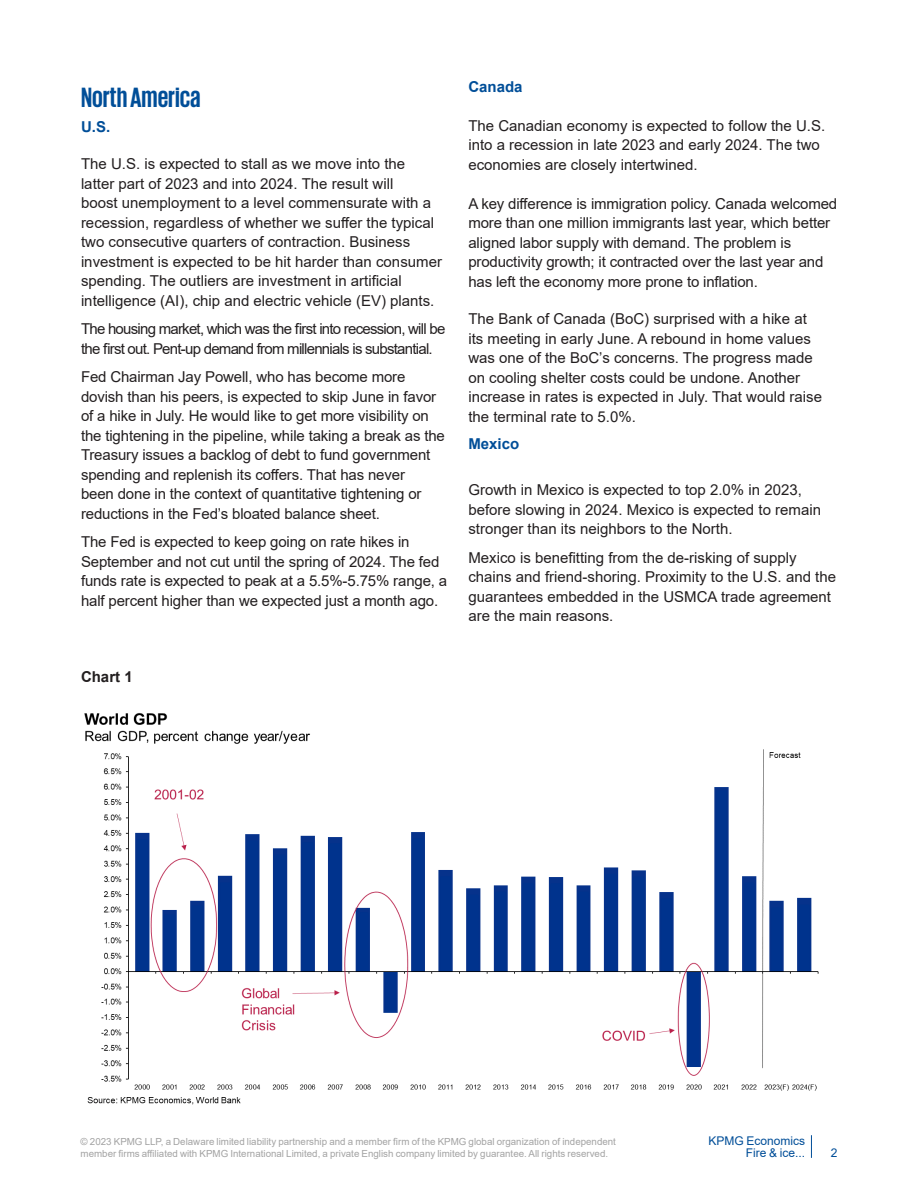
<style>
.page{position:relative;width:918px;height:1188px;background:#fff}
.page>*{position:absolute;margin:0;border:0;box-sizing:border-box;transform-origin:0 0}
.Bold_Subhead{font:700 28.5px "KPMG";color:#004e98}
.Bodycopy_10pt{font:15px/19.5px "Arial";color:#231f20}
.Subhead_10pt{font:15px/19.5px "Arial";letter-spacing:-.01em;color:#231f20}
.Bodycopy_10pt-2{font:15px/19.5px "Arial";letter-spacing:-.05em;color:#231f20}
.Subhead_10pt-2{font:700 15px "Arial";color:#004e98}
.Bodycopy_10pt-3{font:700 15px "Arial";color:#004e98}
.Bodycopy_10pt-4{font:700 15px "Arial";color:#231f20}
.t1{font:12px/12.8px "Arial";color:#004e98;text-align:right}
.t2{font:9.75px/12.8px "Arial";color:#a3a3a3}
</style>
<div class="page">
<img style="left:84px;top:713px;width:735px;height:392px">
<svg style="left:811px;top:1135px;width:1px;height:23px"></svg>
<p class="Bold_Subhead" style="left:81px;top:83px;width:121px">North America</p>
<p class="Subhead_10pt-2" style="left:81px;top:116px;width:31px">U.S.</p>
<p class="Bodycopy_10pt" style="left:81px;top:154px;width:363px">The U.S. is expected to stall as we move into the latter part of 2023 and into 2024. The result will<br>boost unemployment to a level commensurate with a recession, regardless of whether we suffer the typical two consecutive quarters of contraction. Business investment is expected to be hit harder than consumer spending. The outliers are investment in artificial intelligence (AI), chip and electric vehicle (EV) plants.</p>
<p class="Bodycopy_10pt-2" style="left:81px;top:319px;width:366px">The housing market, which was the first into recession, will be the first out. Pent-up demand from millennials is substantial.</p>
<p class="Bodycopy_10pt" style="left:81px;top:367px;width:366px">Fed Chairman Jay Powell, who has become more dovish than his peers, is expected to skip June in favor of a hike in July. He would like to get more visibility on the tightening in the pipeline, while taking a break as the Treasury issues a backlog of debt to fund government spending and replenish its coffers. That has never<br>been done in the context of quantitative tightening or reductions in the Fed’s bloated balance sheet.</p>
<p class="Subhead_10pt" style="left:81px;top:532px;width:368px">The Fed is expected to keep going on rate hikes in September and not cut until the spring of 2024. The fed funds rate is expected to peak at a 5.5%-5.75% range, a half percent higher than we expected just a month ago.</p>
<p class="Bodycopy_10pt-4" style="left:81px;top:666px;width:53px">Chart 1</p>
<p class="Subhead_10pt-2" style="left:468px;top:76px;width:56px">Canada</p>
<p class="Subhead_10pt" style="left:468px;top:116px;width:358px">The Canadian economy is expected to follow the U.S. into a recession in late 2023 and early 2024. The two economies are closely intertwined.</p>
<p class="Subhead_10pt" style="left:468px;top:194px;width:370px">A key difference is immigration policy. Canada welcomed more than one million immigrants last year, which better aligned labor supply with demand. The problem is productivity growth; it contracted over the last year and has left the economy more prone to inflation.</p>
<p class="Bodycopy_10pt" style="left:468px;top:309px;width:355px">The Bank of Canada (BoC) surprised with a hike at its meeting in early June. A rebound in home values was one of the BoC’s concerns. The progress made on cooling shelter costs could be undone. Another increase in rates is expected in July. That would raise the terminal rate to 5.0%.</p>
<p class="Bodycopy_10pt-3" style="left:468px;top:433px;width:52px">Mexico</p>
<p class="Bodycopy_10pt" style="left:468px;top:480px;width:354px">Growth in Mexico is expected to top 2.0% in 2023, before slowing in 2024. Mexico is expected to remain stronger than its neighbors to the North.</p>
<p class="Bodycopy_10pt" style="left:468px;top:548px;width:369px">Mexico is benefitting from the de-risking of supply chains and friend-shoring. Proximity to the U.S. and the guarantees embedded in the USMCA trade agreement are the main reasons.</p>
<p class="t2" style="left:81px;top:1135px;width:537px">© 2023 KPMG LLP, a Delaware limited liability partnership and a member firm of the KPMG global organization of independent member firms affiliated with KPMG International Limited, a private English company limited by guarantee. All rights reserved.</p>
<p class="t1" style="left:709px;top:1134px;width:98px">KPMG Economics<br>Fire &amp; ice...</p>
<p class="t1" style="left:831px;top:1147px;width:8px">2</p>
</div>
